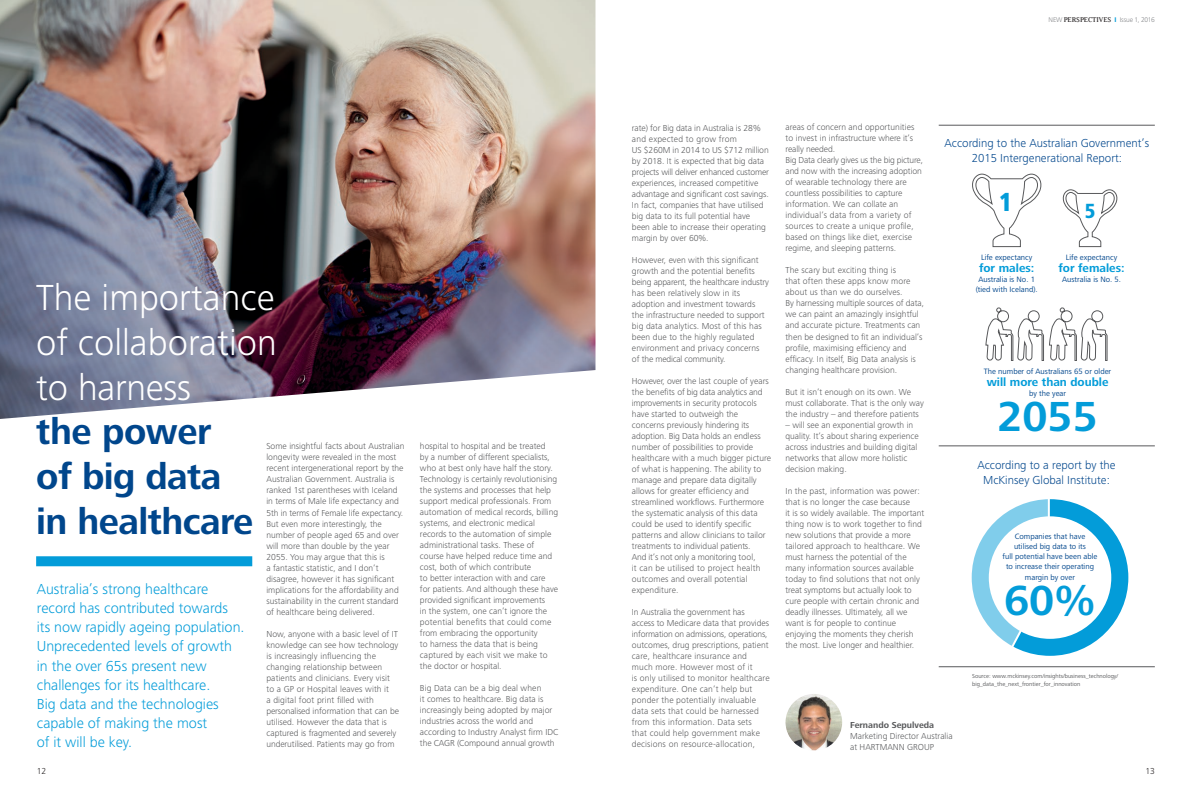
<style>
.page{position:relative;width:1191px;height:794px;background:#fff}
.page>*{position:absolute;margin:0;border:0;box-sizing:border-box;transform-origin:0 0}
.t1{font:700 43.5px "Frutiger Next LT";color:#039cd9}
.t2{font:300 37.6px/44.7px "Frutiger Next LT";color:#fff;text-align:justify}
.t3{font:700 37.6px/44.7px "Frutiger Next LT";letter-spacing:-.015em;color:#00468c}
.t4{font:800 condensed 27.1px "Frutiger Next LT";color:#039cd9}
.t5{font:800 condensed 21.3px "Frutiger Next LT";color:#039cd9}
.t6{font:300 15px/19px "Frutiger Next LT";color:#039cd9}
.t7{font:300 12px/15px "Frutiger Next LT";color:#00468c;text-align:center}
.t8{font:700 12px "Frutiger Next LT";color:#039cd9}
.t9{font:300 9px/11px "Frutiger Next LT";color:#58595b}
.t10{font:700 9px "Frutiger Next LT";color:#58595b}
.t11{font:300 9px "Frutiger Next LT";color:#231f20}
.t12{font:8px/10px "Frutiger Next LT";color:#00468c;text-align:center}
.t13{font:300 7px "Frutiger Next LT";letter-spacing:-.02em;color:#808285}
.t14{font:6px/8px "Frutiger Next LT";color:#58595b}
.s1{font-family:"FS Sally";font-weight:500;font-size:7.6px;color:#231f20}
.s2{font-weight:700;color:#039cd9}
</style>
<div class="page">
<svg style="left:1062px;top:189px;width:56px;height:58px"></svg>
<svg style="left:985px;top:307px;width:122px;height:54px"></svg>
<img style="left:785px;top:694px;width:57px;height:56px;border-radius:28px">
<img style="left:0;top:0;width:595px;height:419px">
<svg style="left:972px;top:173px;width:70px;height:74px"></svg>
<div style="left:971px;top:499px;width:157px;height:157px;background:#039cd9;border-radius:50%"></div>
<hr style="left:1047px;top:485px;width:2px;height:52px;background:#fff">
<div style="left:988px;top:516px;width:123px;height:123px;background:#fff;border-radius:50%"></div>
<svg style="left:971px;top:499px;width:77px;height:157px"></svg>
<div style="left:36px;top:556px;width:216px;height:10px;background:#039cd9"></div>
<hr style="left:938px;top:125px;width:216px;height:1px;background:#58595b">
<hr style="left:938px;top:445px;width:216px;height:1px;background:#58595b">
<hr style="left:938px;top:666px;width:216px;height:1px;background:#58595b">
<h2 class="t2" style="left:36px;top:275px;width:242px">The importance of collaboration to harness</h2>
<h2 class="t3" style="left:36px;top:409px;width:219px">the power of big data in healthcare</h2>
<p class="t9" style="left:266px;top:441px;width:140px">Some insightful facts about Australian longevity were revealed in the most recent intergenerational report by the Australian Government. Australia is ranked 1st parentheses with Iceland in terms of Male life expectancy and 5th in terms of Female life expectancy.<br>But even more interestingly, the number of people aged 65 and over will more than double by the year 2055. You may argue that this is<br>a fantastic statistic, and I don’t disagree, however it has significant implications for the affordability and sustainability in the current standard of healthcare being delivered.</p>
<p class="t9" style="left:266px;top:628px;width:134px">Now, anyone with a basic level of IT knowledge can see how technology is increasingly influencing the changing relationship between patients and clinicians. Every visit to a GP or Hospital leaves with it<br>a digital foot print filled with personalised information that can be utilised. However the data that is captured is fragmented and severely underutilised. Patients may go from</p>
<p class="t6" style="left:37px;top:580px;width:209px">Australia’s strong healthcare record has contributed towards its now rapidly ageing population.<br>Unprecedented levels of growth in the over 65s present new challenges for its healthcare.<br>Big data and the technologies capable of making the most<br>of it will be key.</p>
<p class="t9" style="left:420px;top:441px;width:140px">hospital to hospital and be treated<br>by a number of different specialists, who at best only have half the story.<br>Technology is certainly revolutionising the systems and processes that help support medical professionals. From automation of medical records, billing systems, and electronic medical records to the automation of simple administrational tasks. These of course have helped reduce time and cost, both of which contribute<br>to better interaction with and care<br>for patients. And although these have provided significant improvements<br>in the system, one can’t ignore the potential benefits that could come from embracing the opportunity<br>to harness the data that is being captured by each visit we make to the doctor or hospital.</p>
<p class="t9" style="left:420px;top:683px;width:140px">Big Data can be a big deal when<br>it comes to healthcare. Big data is increasingly being adopted by major industries across the world and according to Industry Analyst firm IDC the CAGR (Compound annual growth</p>
<p class="t13" style="left:1048px;top:16px;width:108px">NEW <span class="s1">PERSPECTIVES</span> <span class="s2">I</span> Issue 1, 2016</p>
<p class="t9" style="left:632px;top:122px;width:139px">rate) for Big data in Australia is 28% and expected to grow from<br>US $260M in 2014 to US $712 million by 2018. It is expected that big data projects will deliver enhanced customer experiences, increased competitive advantage and significant cost savings.<br>In fact, companies that have utilised big data to its full potential have been able to increase their operating margin by over 60%.</p>
<p class="t9" style="left:632px;top:254px;width:138px">However, even with this significant growth and the potential benefits being apparent, the healthcare industry has been relatively slow in its adoption and investment towards the infrastructure needed to support big data analytics. Most of this has been due to the highly regulated environment and privacy concerns of the medical community.</p>
<p class="t9" style="left:632px;top:375px;width:141px">However, over the last couple of years the benefits of big data analytics and improvements in security protocols have started to outweigh the concerns previously hindering its adoption. Big Data holds an endless number of possibilities to provide healthcare with a much bigger picture of what is happening. The ability to manage and prepare data digitally allows for greater efficiency and streamlined workflows. Furthermore the systematic analysis of this data could be used to identify specific patterns and allow clinicians to tailor treatments to individual patients.<br>And it’s not only a monitoring tool,<br>it can be utilised to project health outcomes and overall potential expenditure.</p>
<p class="t9" style="left:632px;top:606px;width:139px">In Australia the government has access to Medicare data that provides information on admissions, operations, outcomes, drug prescriptions, patient care, healthcare insurance and much more. However most of it<br>is only utilised to monitor healthcare expenditure. One can’t help but ponder the potentially invaluable data sets that could be harnessed from this information. Data sets<br>that could help government make decisions on resource-allocation,</p>
<p class="t9" style="left:785px;top:122px;width:139px">areas of concern and opportunities to invest in infrastructure where it’s really needed.<br>Big Data clearly gives us the big picture, and now with the increasing adoption of wearable technology there are countless possibilities to capture information. We can collate an individual’s data from a variety of sources to create a unique profile, based on things like diet, exercise regime, and sleeping patterns.</p>
<p class="t9" style="left:785px;top:265px;width:140px">The scary but exciting thing is<br>that often these apps know more about us than we do ourselves.<br>By harnessing multiple sources of data, we can paint an amazingly insightful and accurate picture. Treatments can then be designed to fit an individual’s profile, maximising efficiency and efficacy. In itself, Big Data analysis is changing healthcare provision.</p>
<p class="t9" style="left:785px;top:386px;width:140px">But it isn’t enough on its own. We must collaborate. That is the only way the industry – and therefore patients</p>
<p class="t9" style="left:785px;top:419px;width:135px">– will see an exponential growth in quality. It’s about sharing experience across industries and building digital networks that allow more holistic decision making.</p>
<p class="t9" style="left:785px;top:485px;width:140px">In the past, information was power: that is no longer the case because<br>it is so widely available. The important thing now is to work together to find new solutions that provide a more tailored approach to healthcare. We must harness the potential of the many information sources available today to find solutions that not only treat symptoms but actually look to cure people with certain chronic and deadly illnesses. Ultimately, all we want is for people to continue enjoying the moments they cherish the most. Live longer and healthier.</p>
<h3 class="t7" style="left:944px;top:136px;width:206px">According to the Australian Government’s<br>2015 Intergenerational Report:</h3>
<h3 class="t4" style="left:998px;top:186px;width:15px">1</h3>
<p class="t12" style="left:981px;top:252px;width:53px">Life expectancy</p>
<h3 class="t8" style="left:979px;top:261px;width:57px">for males:</h3>
<p class="t12" style="left:975px;top:274px;width:64px">Australia is No. 1 (tied with Iceland).</p>
<h3 class="t5" style="left:1085px;top:199px;width:12px">5</h3>
<p class="t12" style="left:1066px;top:252px;width:53px">Life expectancy</p>
<h3 class="t8" style="left:1058px;top:261px;width:67px">for females:</h3>
<p class="t12" style="left:1062px;top:274px;width:60px">Australia is No. 5.</p>
<p class="t12" style="left:984px;top:366px;width:129px">The number of Australians 65 or older</p>
<h3 class="t8" style="left:986px;top:375px;width:123px">will more than double</h3>
<p class="t12" style="left:1029px;top:388px;width:39px">by the year</p>
<h1 class="t1" style="left:997px;top:392px;width:102px">2055</h1>
<h3 class="t7" style="left:977px;top:458px;width:140px">According to a report by the<br>McKinsey Global Institute:</h3>
<p class="t12" style="left:1002px;top:532px;width:96px">Companies that have utilised big data to its<br>full potential have been able to increase their operating margin by over</p>
<h1 class="t1" style="left:1004px;top:575px;width:93px">60%</h1>
<p class="t14" style="left:972px;top:671px;width:148px">Source: www.mckinsey.com/insights/business_technology/ big_data_the_next_frontier_for_innovation</p>
<p class="t10" style="left:850px;top:720px;width:86px">Fernando Sepulveda</p>
<p class="t9" style="left:850px;top:731px;width:104px">Marketing Director Australia at HARTMANN GROUP</p>
<p class="t11" style="left:37px;top:765px;width:11px">12</p>
<p class="t11" style="left:1145px;top:765px;width:11px">13</p>
</div>
